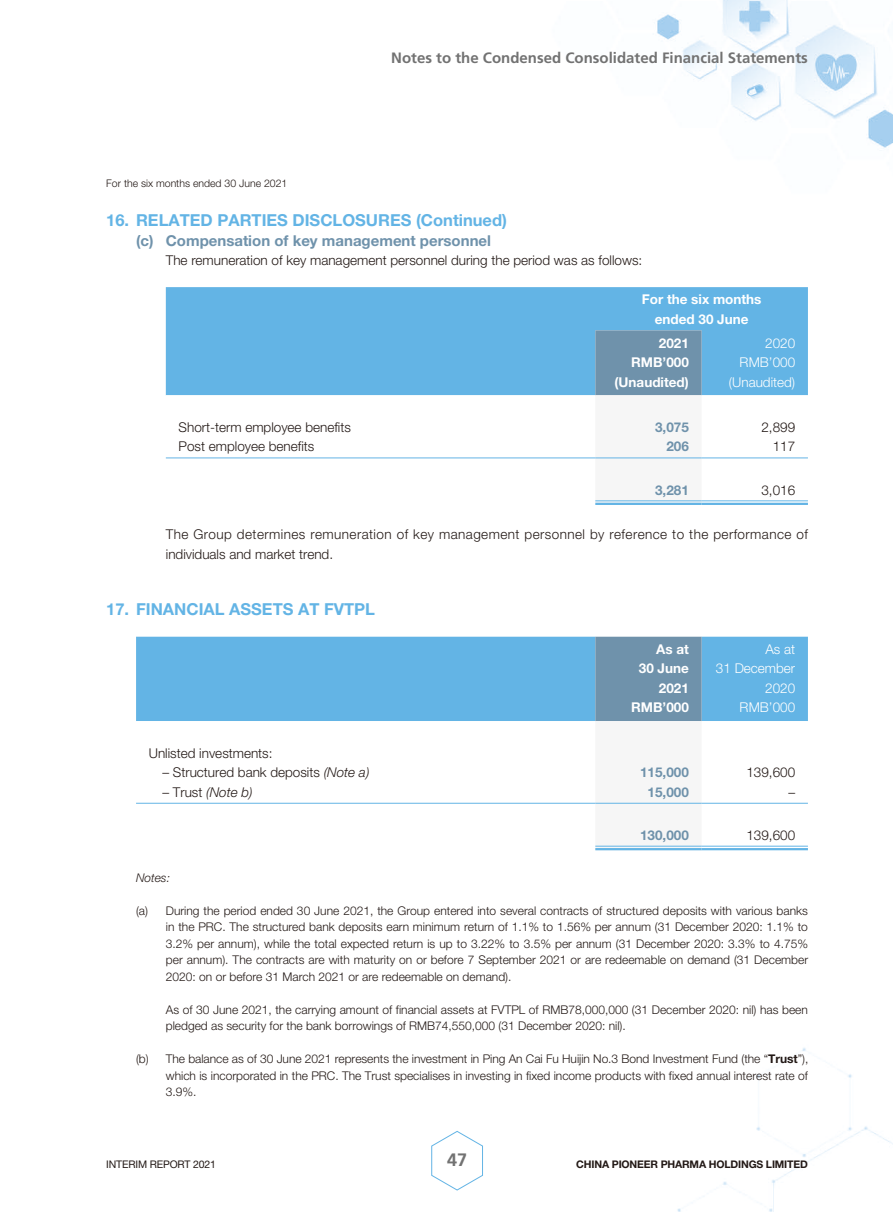
<style>
.page{position:relative;width:893px;height:1212px;background:#fff}
.page>*{position:absolute;margin:0;border:0;box-sizing:border-box;transform-origin:0 0}
.t1{font:700 18px "Frutiger LT Std";color:#727272}
.t2{font:700 16.5px "Helvetica Neue LT Std";color:#63b4e5}
.t3{font:700 15px "Frutiger LT Std";color:#727272}
.t4{font:700 15px "Helvetica Neue LT Std";color:#6f92ab}
.t5{font:300 13.5px "Helvetica Neue LT Std";color:#231916}
.t6{font:300 13.5px/19.5px "Helvetica Neue LT Std";letter-spacing:.03em;color:#231916}
.t7{font:700 13.5px/19.5px "Helvetica Neue LT Std";color:#fff;text-align:center}
.t8{font:300 13.5px/19.5px "Helvetica Neue LT Std";color:#fff;text-align:right}
.t9{font:700 13.5px "Helvetica Neue LT Std";color:#6f92ab}
.t10{font:italic 300 13.5px "Helvetica Neue LT Std";color:#231916}
.t11{font:300 12px/16.5px "Helvetica Neue LT Std";color:#231916;text-align:justify}
.t12{font:italic 300 12px "Helvetica Neue LT Std";color:#231916}
.t13{font:700 10.5px "Helvetica Neue LT Std";letter-spacing:-.015em;color:#231916}
.t14{font:300 10.5px "Helvetica Neue LT Std";color:#231916}
.t15{font:10.5px "Helvetica Neue LT Std";letter-spacing:-.015em;color:#231916}
.s1{font-style:italic}
.s2{font-style:normal}
.s3{font-weight:700}
</style>
<div class="page">
<img style="left:136px;top:0;width:757px;height:1212px">
<svg style="left:431px;top:1130px;width:53px;height:61px"></svg>
<div style="left:166px;top:287px;width:642px;height:108px;background:#63b4e5"></div>
<svg style="left:166px;top:395px;width:642px;height:110px"></svg>
<svg style="left:595px;top:330px;width:107px;height:173px"></svg>
<hr style="left:166px;top:457px;width:429px;height:1px;background:#63b4e5">
<hr style="left:595px;top:457px;width:107px;height:1px;background:#63b4e5">
<hr style="left:702px;top:457px;width:106px;height:1px;background:#63b4e5">
<hr style="left:595px;top:500px;width:107px;height:1px;background:#63b4e5">
<hr style="left:595px;top:503px;width:107px;height:2px;background:#63b4e5">
<hr style="left:702px;top:500px;width:106px;height:1px;background:#63b4e5">
<hr style="left:702px;top:503px;width:106px;height:2px;background:#63b4e5">
<div style="left:136px;top:637px;width:672px;height:84px;background:#63b4e5"></div>
<svg style="left:136px;top:721px;width:672px;height:129px"></svg>
<svg style="left:595px;top:637px;width:107px;height:211px"></svg>
<hr style="left:136px;top:803px;width:459px;height:1px;background:#63b4e5">
<hr style="left:595px;top:803px;width:107px;height:1px;background:#63b4e5">
<hr style="left:702px;top:803px;width:106px;height:1px;background:#63b4e5">
<hr style="left:595px;top:846px;width:107px;height:1px;background:#63b4e5">
<hr style="left:595px;top:848px;width:107px;height:2px;background:#63b4e5">
<hr style="left:702px;top:846px;width:106px;height:1px;background:#63b4e5">
<hr style="left:702px;top:848px;width:106px;height:2px;background:#63b4e5">
<p class="t14" style="left:106px;top:177px;width:183px">For the six months ended 30 June 2021</p>
<p class="t3" style="left:391px;top:49px;width:418px">Notes to the Condensed Consolidated Financial Statements</p>
<h2 class="t2" style="left:106px;top:210px;width:402px">16. RELATED PARTIES DISCLOSURES (Continued)</h2>
<p class="t4" style="left:136px;top:231px;width:356px">(c) Compensation of key management personnel</p>
<p class="t5" style="left:166px;top:252px;width:478px">The remuneration of key management personnel during the period was as follows:</p>
<p class="t7" style="left:642px;top:289px;width:121px">For the six months ended 30 June</p>
<p class="t7" style="left:659px;top:333px;width:32px">2021</p>
<p class="t8" style="left:765px;top:333px;width:32px">2020</p>
<p class="t7" style="left:631px;top:352px;width:59px">RMB’000</p>
<p class="t8" style="left:740px;top:352px;width:57px">RMB’000</p>
<p class="t7" style="left:615px;top:372px;width:76px">(Unaudited)</p>
<p class="t8" style="left:729px;top:372px;width:68px">(Unaudited)</p>
<p class="t5" style="left:179px;top:419px;width:174px">Short-term employee benefits</p>
<p class="t9" style="left:655px;top:419px;width:35px">3,075</p>
<p class="t5" style="left:761px;top:419px;width:35px">2,899</p>
<p class="t5" style="left:179px;top:438px;width:137px">Post employee benefits</p>
<p class="t9" style="left:666px;top:438px;width:24px">206</p>
<p class="t5" style="left:773px;top:438px;width:24px">117</p>
<p class="t9" style="left:655px;top:482px;width:35px">3,281</p>
<p class="t5" style="left:761px;top:482px;width:35px">3,016</p>
<p class="t6" style="left:166px;top:524px;width:644px">The Group determines remuneration of key management personnel by reference to the performance of individuals and market trend.</p>
<h2 class="t2" style="left:106px;top:599px;width:270px">17. FINANCIAL ASSETS AT FVTPL</h2>
<p class="t7" style="left:639px;top:639px;width:52px;text-align:right">As at<br>30 June<br>2021</p>
<p class="t8" style="left:716px;top:639px;width:81px">As at<br>31 December<br>2020</p>
<p class="t7" style="left:631px;top:697px;width:59px">RMB’000</p>
<p class="t8" style="left:740px;top:697px;width:57px">RMB’000</p>
<p class="t5" style="left:149px;top:745px;width:125px">Unlisted investments:</p>
<p class="t5" style="left:162px;top:764px;width:209px">– Structured bank deposits <span class="s1">(Note a)</span></p>
<p class="t9" style="left:640px;top:764px;width:50px">115,000</p>
<p class="t5" style="left:746px;top:764px;width:50px">139,600</p>
<p class="t10" style="left:162px;top:784px;width:92px"><span class="s2">– Trust</span> (Note b)</p>
<p class="t9" style="left:648px;top:783px;width:43px">15,000</p>
<p class="t5" style="left:788px;top:784px;width:8px">–</p>
<p class="t9" style="left:640px;top:827px;width:50px">130,000</p>
<p class="t5" style="left:746px;top:827px;width:50px">139,600</p>
<p class="t12" style="left:136px;top:870px;width:36px">Notes:</p>
<p class="t11" style="left:166px;top:902px;width:644px;text-indent:-30px">(a) During the period ended 30 June 2021, the Group entered into several contracts of structured deposits with various banks in the PRC. The structured bank deposits earn minimum return of 1.1% to 1.56% per annum (31 December 2020: 1.1% to 3.2% per annum), while the total expected return is up to 3.22% to 3.5% per annum (31 December 2020: 3.3% to 4.75% per annum). The contracts are with maturity on or before 7 September 2021 or are redeemable on demand (31 December 2020: on or before 31 March 2021 or are redeemable on demand).</p>
<p class="t11" style="left:166px;top:1001px;width:644px">As of 30 June 2021, the carrying amount of financial assets at FVTPL of RMB78,000,000 (31 December 2020: nil) has been pledged as security for the bank borrowings of RMB74,550,000 (31 December 2020: nil).</p>
<p class="t11" style="left:166px;top:1050px;width:644px;text-indent:-30px">(b) The balance as of 30 June 2021 represents the investment in Ping An Cai Fu Huijin No.3 Bond Investment Fund (the “<span class="s3">Trust</span>”), which is incorporated in the PRC. The Trust specialises in investing in fixed income products with fixed annual interest rate of 3.9%.</p>
<p class="t15" style="left:106px;top:1158px;width:111px">INTERIM REPORT 2021</p>
<h1 class="t1" style="left:447px;top:1149px;width:22px">47</h1>
<p class="t13" style="left:576px;top:1157px;width:233px">CHINA PIONEER PHARMA HOLDINGS LIMITED</p>
</div>
